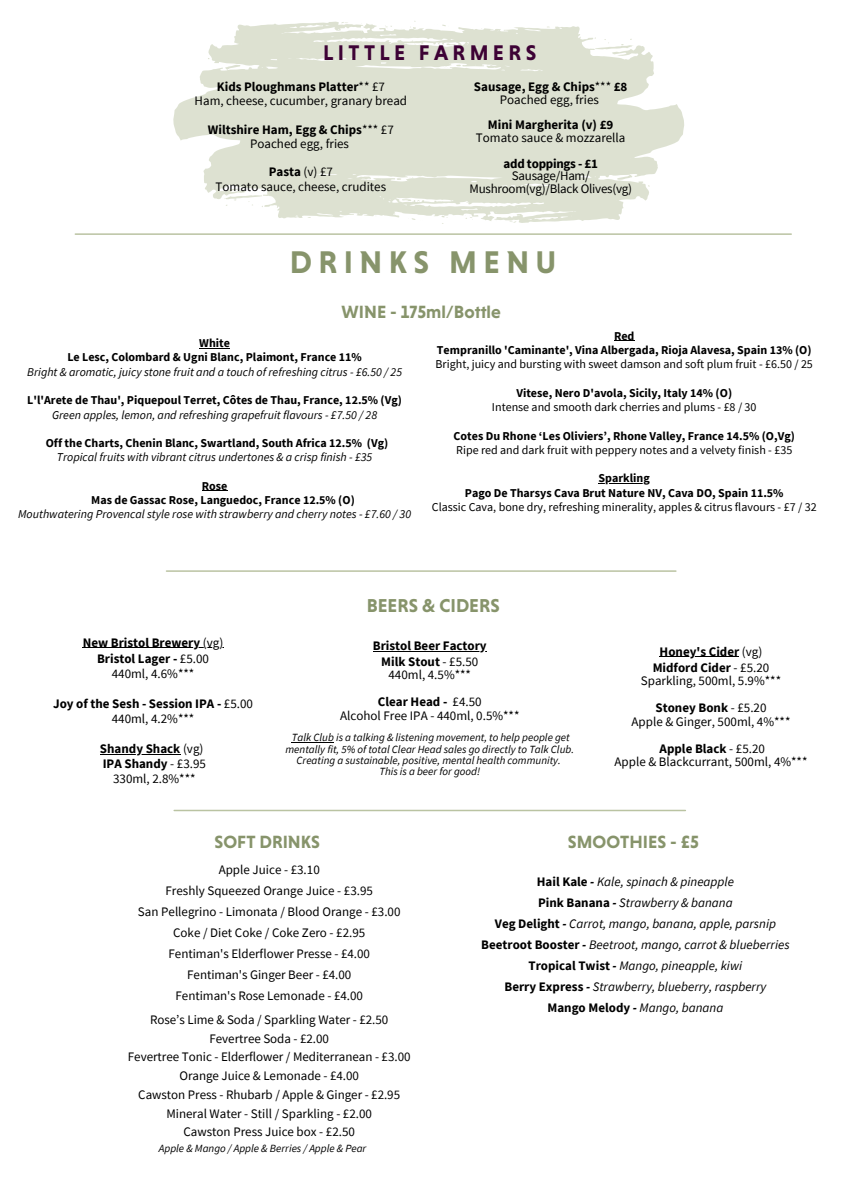
<style>
.page{position:relative;width:843px;height:1191px;background:#fff}
.page>*{position:absolute;margin:0;border:0;box-sizing:border-box;transform-origin:0 0}
.t1{font:700 31.9px "Niveau Grotesk";letter-spacing:.2em;color:#87946b}
.t2{font:700 21.6px "Niveau Grotesk";letter-spacing:.2em;color:#3d0235}
.t3{font:700 19px "Niveau Grotesk";color:#87946b}
.t4{font:700 18px "Niveau Grotesk";color:#87946b}
.t5{font:13px/21px "Source Sans Pro";color:#000;text-align:center}
.t6{font:italic 13px/21px "Source Sans Pro";color:#000;text-align:center}
.t7{font:700 13px/15.7px "Source Sans Pro";color:#000;text-align:center}
.t8{font:13px/12.7px "Source Sans Pro";letter-spacing:-.02em;color:#000;text-align:center}
.t9{font:12px/14.2px "Source Sans Pro";color:#000;text-align:center}
.t10{font:italic 12px/14.2px "Source Sans Pro";color:#000;text-align:center}
.t11{font:700 12px/14.2px "Source Sans Pro";color:#000;text-align:center}
.t12{font:italic 11px/11.2px "Source Sans Pro";color:#000;text-align:center}
.s1{font-weight:700}
.s2{font-weight:400}
.s3{font-weight:700;font-style:normal}
.s4{font-weight:400;font-style:italic}
</style>
<div class="page">
<hr style="left:174px;top:809px;width:511px;height:2px;background:#bac3a2">
<hr style="left:166px;top:570px;width:509px;height:1px;background:#bac3a2">
<hr style="left:199px;top:348px;width:31px;height:1px;background:#000">
<svg style="left:202px;top:490px;width:25px;height:1px"></svg>
<hr style="left:659px;top:656px;width:80px;height:1px;background:#000">
<hr style="left:83px;top:647px;width:120px;height:1px;background:#000">
<svg style="left:203px;top:647px;width:20px;height:1px"></svg>
<hr style="left:100px;top:754px;width:80px;height:1px;background:#000">
<hr style="left:373px;top:650px;width:113px;height:1px;background:#000">
<hr style="left:292px;top:742px;width:42px;height:1px;background:#000">
<svg style="left:173px;top:21px;width:511px;height:203px;fill:#dde1d1"></svg>
<svg style="left:614px;top:340px;width:20px;height:1px"></svg>
<hr style="left:598px;top:483px;width:51px;height:1px;background:#000">
<hr style="left:75px;top:233px;width:716px;height:2px;background:#bac3a2">
<p class="t2" style="left:323px;top:40px;width:214px">LITTLE FARMERS</p>
<h5 class="t5" style="left:194px;top:79px;width:214px;line-height:14.2px"><span class="s1">Kids Ploughmans Platter</span>** £7<br>Ham, cheese, cucumber, granary bread</h5>
<h5 class="t7" style="left:208px;top:122px;width:187px;line-height:14.2px">Wiltshire Ham, Egg &amp; Chips<span class="s2">*** £7<br>Poached egg, fries</span></h5>
<p class="t5" style="left:215px;top:165px;width:172px;line-height:14.2px"><span class="s1">Pasta</span> (v) £7<br>Tomato sauce, cheese, crudites</p>
<h3 class="t7" style="left:474px;top:80px;width:155px;line-height:12.7px">Sausage, Egg &amp; Chips<span class="s2">***</span> £8<br><span class="s2">Poached egg, fries</span></h3>
<h3 class="t5" style="left:476px;top:118px;width:151px;line-height:12.7px"><span class="s1">Mini Margherita (v) £9<br></span>Tomato sauce &amp; mozzarella</h3>
<h5 class="t8" style="left:469px;top:156px;width:164px"><span class="s1">add toppings - £1<br></span>Sausage/Ham/<br>Mushroom(vg)/Black Olives(vg)</h5>
<h5 class="t1" style="left:290px;top:244px;width:268px">DRINKS MENU</h5>
<h5 class="t4" style="left:341px;top:301px;width:160px">WINE - 175ml/Bottle</h5>
<h5 class="t10" style="left:27px;top:336px;width:376px"><span class="s3">White<br>Le Lesc, Colombard &amp; Ugni Blanc, Plaimont, France 11%<br></span>Bright &amp; aromatic, juicy stone fruit and a touch of refreshing citrus - £6.50 / 25</h5>
<p class="t11" style="left:27px;top:393px;width:376px">L'l'Arete de Thau', Piquepoul Terret, Côtes de Thau, France, 12.5% (Vg)<br><span class="s4">Green apples, lemon, and refreshing grapefruit flavours - £7.50 / 28</span></p>
<h1 class="t10" style="left:46px;top:435px;width:344px"><span class="s3">Off the Charts, Chenin Blanc, Swartland, South Africa 12.5% (Vg)<br></span>Tropical fruits with vibrant citrus undertones &amp; a crisp finish - £35</h1>
<h4 class="t11" style="left:202px;top:478px;width:27px">Rose</h4>
<h4 class="t11" style="left:91px;top:492px;width:265px">Mas de Gassac Rose, Languedoc, France 12.5% (O)</h4>
<h4 class="t10" style="left:18px;top:507px;width:394px">Mouthwatering Provencal style rose with strawberry and cherry notes - £7.60 / 30</h4>
<h5 class="t11" style="left:435px;top:328px;width:379px">Red<br>Tempranillo 'Caminante', Vina Albergada, Rioja Alavesa, Spain 13% (O)<br><span class="s2">Bright, juicy and bursting with sweet damson and soft plum fruit - £6.50 / 25</span></h5>
<h5 class="t9" style="left:492px;top:385px;width:266px"><span class="s1">Vitese, Nero D'avola, Sicily, Italy 14% (O)<br></span>Intense and smooth dark cherries and plums - £8 / 30</h5>
<h5 class="t9" style="left:453px;top:428px;width:343px;text-align:left"><span class="s1">Cotes Du Rhone ‘Les Oliviers’, Rhone Valley, France 14.5% (O,Vg)<br></span>Ripe red and dark fruit with peppery notes and a velvety finish - £35</h5>
<p class="t9" style="left:431px;top:471px;width:386px"><span class="s1">Sparkling<br>Pago De Tharsys Cava Brut Nature NV, Cava DO, Spain 11.5%<br></span>Classic Cava, bone dry, refreshing minerality, apples &amp; citrus flavours - £7 / 32</p>
<h5 class="t7" style="left:83px;top:634px;width:142px">New Bristol Brewery <span class="s2">(vg)</span></h5>
<h5 class="t5" style="left:97px;top:651px;width:113px;line-height:15px"><span class="s1">Bristol Lager -</span> £5.00<br>440ml, 4.6%***</h5>
<h5 class="t7" style="left:53px;top:695px;width:201px">Joy of the Sesh - Session IPA - <span class="s2">£5.00</span></h5>
<h5 class="t5" style="left:112px;top:708px;width:84px">440ml, 4.2%***</h5>
<h5 class="t7" style="left:100px;top:741px;width:107px;line-height:15px;text-align:left">Shandy Shack <span class="s2">(vg)<br></span>IPA Shandy <span class="s2">- £3.95</span></h5>
<p class="t5" style="left:113px;top:768px;width:84px">330ml, 2.8%***</p>
<h5 class="t3" style="left:366px;top:594px;width:134px">BEERS &amp; CIDERS</h5>
<h3 class="t7" style="left:373px;top:637px;width:115px">Bristol Beer Factory<br>Milk Stout <span class="s2">- £5.50</span></h3>
<h3 class="t5" style="left:388px;top:664px;width:84px">440ml, 4.5%***</h3>
<h5 class="t5" style="left:340px;top:694px;width:181px;line-height:13.5px"><span class="s1">Clear Head -</span> £4.50<br>Alcohol Free IPA - 440ml, 0.5%***</h5>
<h5 class="t12" style="left:285px;top:731px;width:290px">Talk Club is a talking &amp; listening movement, to help people get mentally fit, 5% of total Clear Head sales go directly to Talk Club.<br>Creating a sustainable, positive, mental health community.</h5>
<h5 class="t12" style="left:379px;top:765px;width:102px">This is a beer for good!</h5>
<h5 class="t7" style="left:652px;top:643px;width:118px">Honey's Cider <span class="s2">(vg)<br></span>Midford Cider <span class="s2">- £5.20</span></h5>
<h5 class="t5" style="left:640px;top:669px;width:142px">Sparkling, 500ml, 5.9%***</h5>
<h5 class="t5" style="left:631px;top:700px;width:160px;line-height:13.5px"><span class="s1">Stoney Bonk</span> - £5.20<br>Apple &amp; Ginger, 500ml, 4%***</h5>
<h5 class="t5" style="left:614px;top:741px;width:194px;line-height:13.5px"><span class="s1">Apple Black</span> - £5.20<br>Apple &amp; Blackcurrant, 500ml, 4%***</h5>
<h2 class="t4" style="left:214px;top:830px;width:107px">SOFT DRINKS</h2>
<p class="t5" style="left:138px;top:858px;width:264px">Apple Juice - £3.10<br>Freshly Squeezed Orange Juice - £3.95<br>San Pellegrino - Limonata / Blood Orange - £3.00<br>Coke / Diet Coke / Coke Zero - £2.95<br>Fentiman's Elderflower Presse - £4.00<br>Fentiman's Ginger Beer - £4.00<br>Fentiman's Rose Lemonade - £4.00</p>
<h5 class="t5" style="left:128px;top:1009px;width:284px;line-height:18.7px">Rose’s Lime &amp; Soda / Sparkling Water - £2.50<br>Fevertree Soda - £2.00<br>Fevertree Tonic - Elderflower / Mediterranean - £3.00<br>Orange Juice &amp; Lemonade - £4.00<br>Cawston Press - Rhubarb / Apple &amp; Ginger - £2.95<br>Mineral Water - Still / Sparkling - £2.00<br>Cawston Press Juice box - £2.50</h5>
<h5 class="t12" style="left:159px;top:1142px;width:209px">Apple &amp; Mango / Apple &amp; Berries / Apple &amp; Pear</h5>
<h5 class="t4" style="left:567px;top:830px;width:132px">SMOOTHIES - £5</h5>
<h5 class="t6" style="left:481px;top:870px;width:310px"><span class="s3">Hail Kale</span> <span class="s1">-</span> Kale, spinach &amp; pineapple<br><span class="s3">Pink Banana</span> <span class="s1">-</span> Strawberry &amp; banana<br><span class="s3">Veg Delight</span> <span class="s1">-</span> Carrot, mango, banana, apple, parsnip <span class="s3">Beetroot Booster</span> <span class="s1">-</span> Beetroot, mango, carrot &amp; blueberries <span class="s3">Tropical Twist</span> <span class="s1">-</span> Mango, pineapple, kiwi<br><span class="s3">Berry Express</span> <span class="s1">-</span> Strawberry, blueberry, raspberry<br><span class="s3">Mango Melody</span> <span class="s1">-</span> Mango, banana</h5>
</div>
